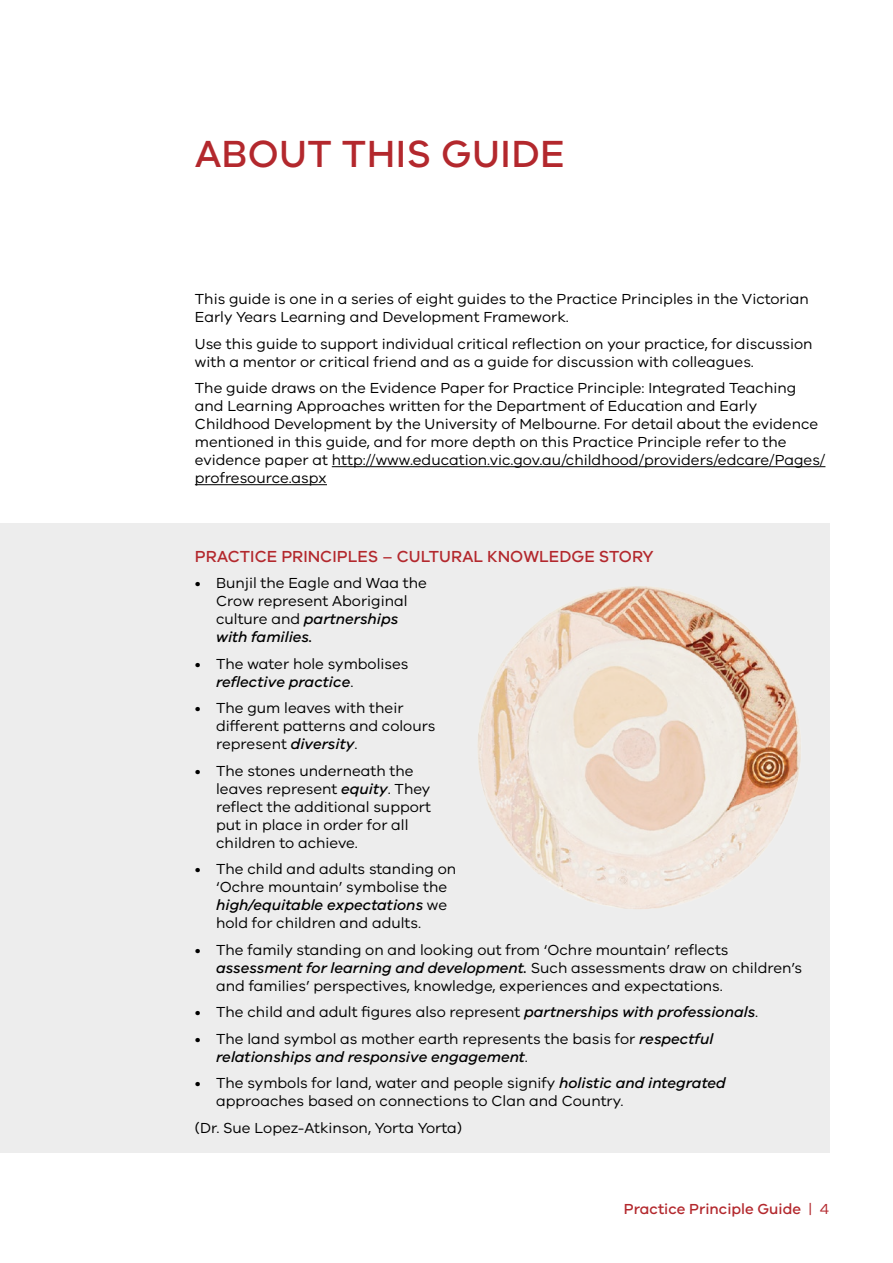
<style>
.page{position:relative;width:893px;height:1263px;background:#fff}
.page>*{position:absolute;margin:0;border:0;box-sizing:border-box;transform-origin:0 0}
.t1{font:500 39px "VIC";letter-spacing:.01em;color:#b3282d}
.t2{font:500 16.5px "VIC";color:#b3282d}
.t3{font:15px/18px "VIC";color:#000}
.t4{font:500 15px "VIC";color:#b3282d}
.s1{font-weight:500;font-style:italic}
.s2{font-weight:400}
</style>
<div class="page">
<div style="left:0;top:524px;width:829px;height:629px;background:#ededed"></div>
<hr style="left:332px;top:466px;width:493px;height:1px;background:#000">
<hr style="left:195px;top:484px;width:132px;height:1px;background:#000">
<img style="left:478px;top:586px;width:323px;height:323px">
<h1 class="t1" style="left:195px;top:130px;width:371px">ABOUT THIS GUIDE</h1>
<p class="t3" style="left:195px;top:290px;width:615px">This guide is one in a series of eight guides to the Practice Principles in the Victorian<br>Early Years Learning and Development Framework.</p>
<p class="t3" style="left:195px;top:334px;width:619px">Use this guide to support individual critical reflection on your practice, for discussion with a mentor or critical friend and as a guide for discussion with colleagues.</p>
<p class="t3" style="left:195px;top:379px;width:632px">The guide draws on the Evidence Paper for Practice Principle: Integrated Teaching and Learning Approaches written for the Department of Education and Early Childhood Development by the University of Melbourne. For detail about the evidence mentioned in this guide, and for more depth on this Practice Principle refer to the evidence paper at http://www.education.vic.gov.au/childhood/providers/edcare/Pages/ profresource.aspx</p>
<p class="t2" style="left:195px;top:546px;width:460px">PRACTICE PRINCIPLES – CULTURAL KNOWLEDGE STORY</p>
<p class="t3" style="left:216px;top:573px;width:212px;text-indent:-21px">• Bunjil the Eagle and Waa the<br>Crow represent Aboriginal culture and <span class="s1">partnerships with families.</span></p>
<p class="t3" style="left:216px;top:654px;width:194px;text-indent:-21px">• The water hole symbolises <span class="s1">reflective practice</span>.</p>
<p class="t3" style="left:216px;top:698px;width:221px;text-indent:-21px">• The gum leaves with their different patterns and colours represent <span class="s1">diversity</span>.</p>
<p class="t3" style="left:216px;top:761px;width:217px;text-indent:-21px">• The stones underneath the leaves represent <span class="s1">equity</span>. They reflect the additional support put in place in order for all children to achieve.</p>
<p class="t3" style="left:216px;top:859px;width:242px;text-indent:-21px">• The child and adults standing on ‘Ochre mountain’ symbolise the <span class="s1">high/equitable expectations</span> we hold for children and adults.</p>
<p class="t3" style="left:216px;top:940px;width:587px;text-indent:-21px">• The family standing on and looking out from ‘Ochre mountain’ reflects <span class="s1">assessment for learning and development.</span> Such assessments draw on children’s and families’ perspectives, knowledge, experiences and expectations.</p>
<p class="t3" style="left:195px;top:1002px;width:565px">• The child and adult figures also represent <span class="s1">partnerships with professionals</span>.</p>
<p class="t3" style="left:216px;top:1029px;width:499px;text-indent:-21px">• The land symbol as mother earth represents the basis for <span class="s1">respectful relationships and responsive engagement</span>.</p>
<p class="t3" style="left:216px;top:1074px;width:511px;text-indent:-21px">• The symbols for land, water and people signify <span class="s1">holistic and integrated </span>approaches based on connections to Clan and Country.</p>
<p class="t3" style="left:195px;top:1118px;width:269px">(Dr. Sue Lopez-Atkinson, Yorta Yorta)</p>
<p class="t4" style="left:624px;top:1200px;width:207px">Practice Principle Guide <span class="s2">| 4</span></p>
</div>
